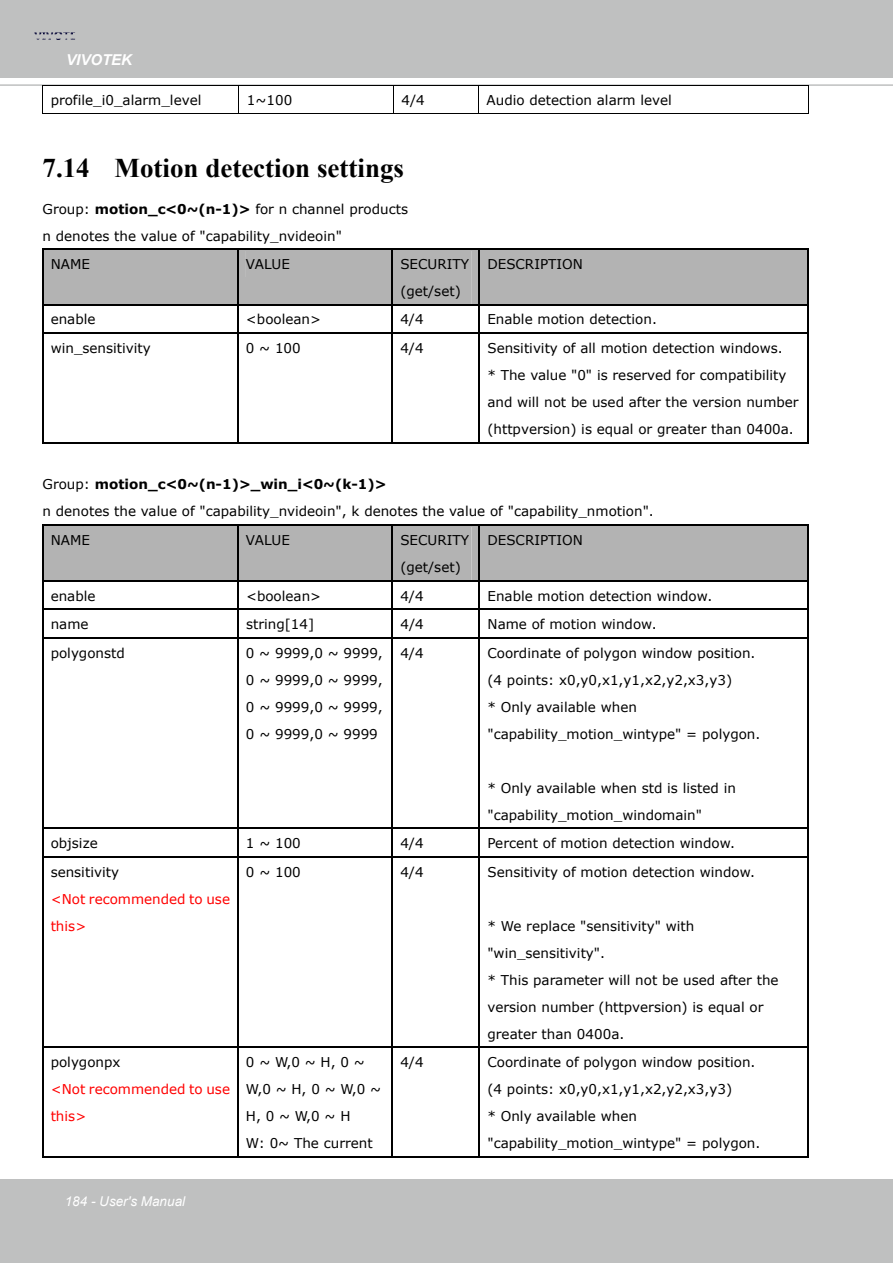
<style>
.page{position:relative;width:893px;height:1263px;background:#fff}
.page>*{position:absolute;margin:0;border:0;box-sizing:border-box;transform-origin:0 0}
.t1{font:700 27px "Times New Roman";color:#000}
.t2{font:italic 700 15px "Arial";color:#fff}
.t3{font:13.5px/27px "Verdana";color:#000}
.t4{font:13.5px/27px "Verdana";color:#f00}
.t5{font:italic 13.5px "Arial";color:#fff}
.s1{font-weight:700}
</style>
<div class="page">
<div style="left:0;top:0;width:893px;height:77px;background:#bfc0c0"></div>
<div style="left:0;top:1179px;width:893px;height:84px;background:#bfc0c0"></div>
<hr style="left:0;top:85px;width:893px;height:1px;background:#9fa0a0">
<hr style="left:42px;top:85px;width:766px;height:1px;background:#000">
<svg style="left:42px;top:86px;width:1px;height:27px"></svg>
<hr style="left:42px;top:113px;width:197px;height:1px;background:#000">
<hr style="left:239px;top:113px;width:154px;height:1px;background:#000">
<svg style="left:393px;top:86px;width:1px;height:28px"></svg>
<hr style="left:394px;top:113px;width:84px;height:1px;background:#000">
<svg style="left:478px;top:86px;width:1px;height:28px"></svg>
<hr style="left:479px;top:113px;width:329px;height:1px;background:#000">
<svg style="left:808px;top:85px;width:1px;height:29px"></svg>
<svg style="left:42px;top:249px;width:767px;height:85px"></svg>
<hr style="left:42px;top:334px;width:1px;height:109px;background:#000">
<hr style="left:42px;top:442px;width:195px;height:1px;background:#000">
<hr style="left:237px;top:334px;width:2px;height:109px;background:#000">
<hr style="left:239px;top:442px;width:153px;height:1px;background:#000">
<hr style="left:392px;top:334px;width:1px;height:109px;background:#000">
<hr style="left:393px;top:442px;width:86px;height:1px;background:#000">
<hr style="left:479px;top:334px;width:1px;height:109px;background:#000">
<hr style="left:480px;top:442px;width:327px;height:1px;background:#000">
<hr style="left:807px;top:334px;width:2px;height:109px;background:#000">
<svg style="left:42px;top:525px;width:767px;height:114px"></svg>
<hr style="left:42px;top:639px;width:1px;height:189px;background:#000">
<hr style="left:237px;top:639px;width:2px;height:189px;background:#000">
<hr style="left:392px;top:639px;width:1px;height:189px;background:#000">
<hr style="left:479px;top:639px;width:1px;height:189px;background:#000">
<hr style="left:807px;top:639px;width:2px;height:189px;background:#000">
<hr style="left:43px;top:828px;width:194px;height:1px;background:#000">
<hr style="left:239px;top:828px;width:153px;height:1px;background:#000">
<hr style="left:393px;top:828px;width:86px;height:1px;background:#000">
<hr style="left:480px;top:828px;width:327px;height:1px;background:#000">
<hr style="left:237px;top:829px;width:2px;height:27px;background:#000">
<hr style="left:807px;top:829px;width:2px;height:27px;background:#000">
<svg style="left:42px;top:828px;width:1px;height:30px"></svg>
<hr style="left:43px;top:856px;width:194px;height:2px;background:#000">
<hr style="left:239px;top:856px;width:153px;height:2px;background:#000">
<svg style="left:392px;top:828px;width:1px;height:30px"></svg>
<hr style="left:393px;top:856px;width:86px;height:2px;background:#000">
<svg style="left:479px;top:828px;width:1px;height:30px"></svg>
<hr style="left:480px;top:856px;width:327px;height:2px;background:#000">
<hr style="left:42px;top:858px;width:1px;height:189px;background:#000">
<hr style="left:237px;top:858px;width:2px;height:189px;background:#000">
<hr style="left:392px;top:858px;width:1px;height:189px;background:#000">
<hr style="left:479px;top:858px;width:1px;height:189px;background:#000">
<hr style="left:807px;top:858px;width:2px;height:189px;background:#000">
<hr style="left:43px;top:1047px;width:194px;height:1px;background:#000">
<hr style="left:239px;top:1047px;width:153px;height:1px;background:#000">
<hr style="left:393px;top:1047px;width:86px;height:1px;background:#000">
<hr style="left:480px;top:1047px;width:327px;height:1px;background:#000">
<hr style="left:42px;top:1048px;width:1px;height:109px;background:#000">
<hr style="left:42px;top:1156px;width:195px;height:1px;background:#000">
<hr style="left:237px;top:1048px;width:2px;height:109px;background:#000">
<hr style="left:239px;top:1156px;width:153px;height:1px;background:#000">
<hr style="left:392px;top:1048px;width:1px;height:109px;background:#000">
<hr style="left:393px;top:1156px;width:86px;height:1px;background:#000">
<hr style="left:479px;top:1048px;width:1px;height:109px;background:#000">
<hr style="left:480px;top:1156px;width:327px;height:1px;background:#000">
<hr style="left:807px;top:1048px;width:2px;height:109px;background:#000">
<img style="left:34px;top:32px;width:41px;height:8px">
<p class="t2" style="left:66px;top:49px;width:67px">VIVOTEK</p>
<p class="t3" style="left:51px;top:86px;width:152px">profile_i0_alarm_level</p>
<p class="t3" style="left:247px;top:86px;width:47px">1~100</p>
<p class="t3" style="left:401px;top:86px;width:25px">4/4</p>
<p class="t3" style="left:487px;top:86px;width:187px">Audio detection alarm level</p>
<h1 class="t1" style="left:43px;top:149px;width:363px">7.14 Motion detection settings</h1>
<p class="t3" style="left:43px;top:195px;width:367px">Group: <span class="s1">motion_c&lt;0~(n-1)&gt;</span> for n channel products n denotes the value of "capability_nvideoin"</p>
<p class="t3" style="left:51px;top:250px;width:41px">NAME</p>
<p class="t3" style="left:246px;top:250px;width:46px">VALUE</p>
<p class="t3" style="left:400px;top:250px;width:70px">SECURITY (get/set)</p>
<p class="t3" style="left:487px;top:250px;width:97px">DESCRIPTION</p>
<p class="t3" style="left:51px;top:306px;width:46px">enable</p>
<p class="t3" style="left:246px;top:306px;width:77px">&lt;boolean&gt;</p>
<p class="t3" style="left:400px;top:306px;width:25px">4/4</p>
<p class="t3" style="left:487px;top:306px;width:171px">Enable motion detection.</p>
<p class="t3" style="left:51px;top:334px;width:102px">win_sensitivity</p>
<p class="t3" style="left:246px;top:334px;width:56px">0 ~ 100</p>
<p class="t3" style="left:400px;top:334px;width:25px">4/4</p>
<p class="t3" style="left:487px;top:334px;width:313px">Sensitivity of all motion detection windows.<br>* The value "0" is reserved for compatibility and will not be used after the version number (httpversion) is equal or greater than 0400a.</p>
<p class="t3" style="left:43px;top:471px;width:613px">Group: <span class="s1">motion_c&lt;0~(n-1)&gt;_win_i&lt;0~(k-1)&gt;<br></span>n denotes the value of "capability_nvideoin", k denotes the value of "capability_nmotion".</p>
<p class="t3" style="left:51px;top:526px;width:41px">NAME</p>
<p class="t3" style="left:246px;top:526px;width:46px">VALUE</p>
<p class="t3" style="left:400px;top:526px;width:70px">SECURITY (get/set)</p>
<p class="t3" style="left:487px;top:526px;width:97px">DESCRIPTION</p>
<p class="t3" style="left:51px;top:582px;width:46px">enable</p>
<p class="t3" style="left:246px;top:582px;width:77px">&lt;boolean&gt;</p>
<p class="t3" style="left:400px;top:582px;width:25px">4/4</p>
<p class="t3" style="left:487px;top:582px;width:226px">Enable motion detection window.</p>
<p class="t3" style="left:51px;top:610px;width:39px">name</p>
<p class="t3" style="left:246px;top:610px;width:70px">string[14]</p>
<p class="t3" style="left:400px;top:610px;width:25px">4/4</p>
<p class="t3" style="left:488px;top:610px;width:171px">Name of motion window.</p>
<p class="t3" style="left:51px;top:639px;width:76px">polygonstd</p>
<p class="t3" style="left:246px;top:639px;width:138px;text-align:justify">0 ~ 9999,0 ~ 9999, 0 ~ 9999,0 ~ 9999, 0 ~ 9999,0 ~ 9999, 0 ~ 9999,0 ~ 9999</p>
<p class="t3" style="left:400px;top:639px;width:25px">4/4</p>
<p class="t3" style="left:487px;top:639px;width:274px">Coordinate of polygon window position. (4 points: x0,y0,x1,y1,x2,y2,x3,y3)<br>* Only available when "capability_motion_wintype" = polygon.</p>
<p class="t3" style="left:487px;top:774px;width:250px">* Only available when std is listed in "capability_motion_windomain"</p>
<p class="t3" style="left:51px;top:829px;width:49px">objsize</p>
<p class="t3" style="left:246px;top:829px;width:56px">1 ~ 100</p>
<p class="t3" style="left:400px;top:829px;width:25px">4/4</p>
<p class="t3" style="left:488px;top:829px;width:249px">Percent of motion detection window.</p>
<p class="t3" style="left:51px;top:858px;width:70px">sensitivity</p>
<p class="t4" style="left:51px;top:885px;width:181px">&lt;Not recommended to use this&gt;</p>
<p class="t3" style="left:246px;top:858px;width:56px">0 ~ 100</p>
<p class="t3" style="left:400px;top:858px;width:25px">4/4</p>
<p class="t3" style="left:488px;top:858px;width:269px">Sensitivity of motion detection window.</p>
<p class="t3" style="left:487px;top:912px;width:293px">* We replace "sensitivity" with "win_sensitivity".<br>* This parameter will not be used after the version number (httpversion) is equal or greater than 0400a.</p>
<p class="t3" style="left:51px;top:1048px;width:71px">polygonpx</p>
<p class="t4" style="left:51px;top:1075px;width:181px">&lt;Not recommended to use this&gt;</p>
<p class="t3" style="left:246px;top:1048px;width:137px">0 ~ W,0 ~ H, 0 ~<br>W,0 ~ H, 0 ~ W,0 ~<br>H, 0 ~ W,0 ~ H<br>W: 0~ The current</p>
<p class="t3" style="left:400px;top:1048px;width:25px">4/4</p>
<p class="t3" style="left:487px;top:1048px;width:274px">Coordinate of polygon window position. (4 points: x0,y0,x1,y1,x2,y2,x3,y3)<br>* Only available when "capability_motion_wintype" = polygon.</p>
<p class="t5" style="left:65px;top:1193px;width:122px">184 - User's Manual</p>
</div>
